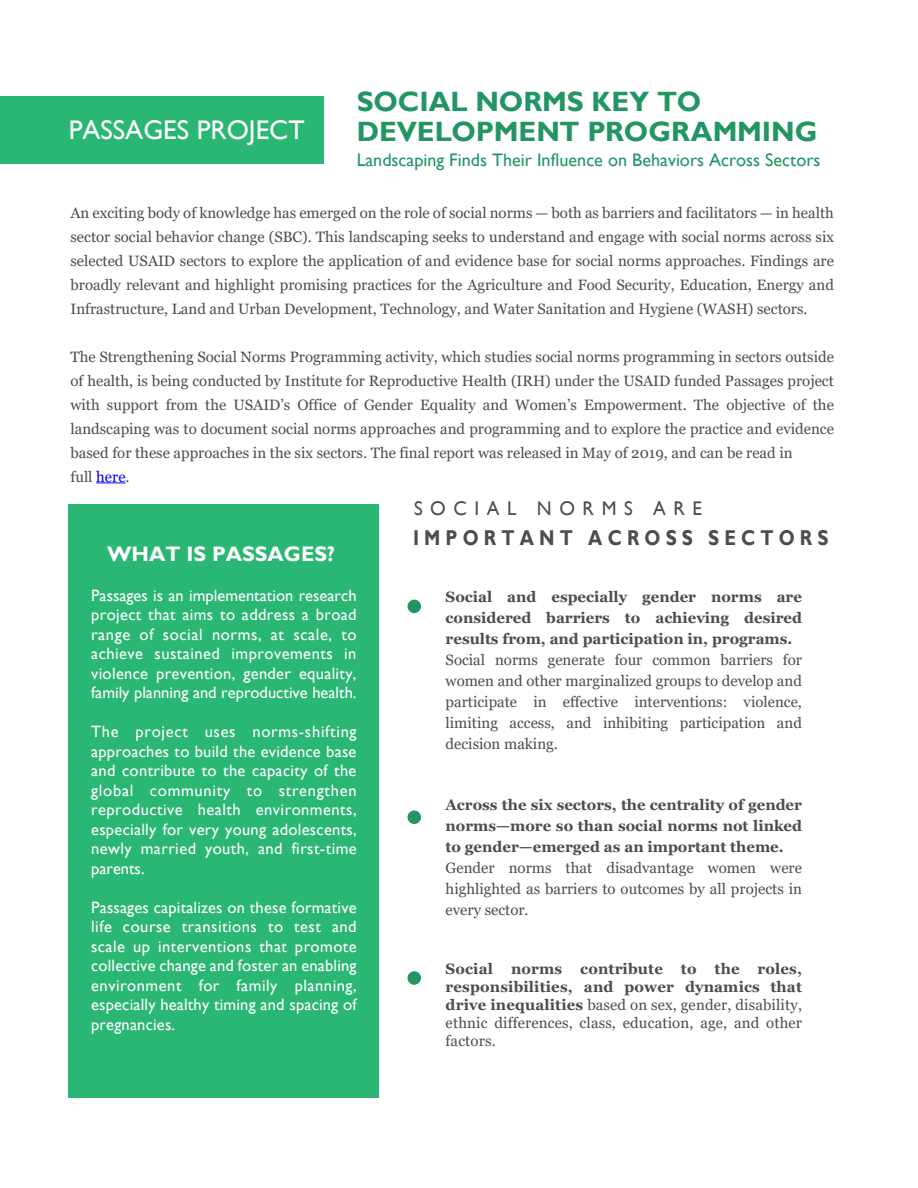
<style>
.page{position:relative;width:918px;height:1188px;background:#fff}
.page>*{position:absolute;margin:0;border:0;box-sizing:border-box;transform-origin:0 0}
.t1{font:700 27.9px/29.5px "Gill Sans";letter-spacing:-.005em;color:#229662}
.t2{font:27px "Gill Sans";color:#fff}
.t3{font:700 21.45px "Gill Sans";letter-spacing:.28em;color:#4d4d4d;scale:.85 1}
.t4{font:700 21px "Gill Sans";color:#fff}
.t5{font:19.8px "Gill Sans";letter-spacing:.4em;color:#4d4d4d;scale:.96 1}
.t6{font:18.15px "Gill Sans";color:#229662}
.t7{font:16.5px/19.5px "Gill Sans";letter-spacing:.01em;color:#fff;text-align:justify}
.t8{font:15px/24px "Georgia";color:#4d4d4d;text-align:justify}
.t9{font:700 15px/18px "Georgia";color:#4d4d4d;text-align:justify}
.s1{color:#00f}
.s2{font-weight:400}
</style>
<div class="page">
<hr style="left:96px;top:483px;width:30px;height:1px;background:#00f">
<div style="left:69px;top:504px;width:310px;height:594px;background:#2ab673"></div>
<div style="left:0;top:97px;width:324px;height:67px;background:#2ab673"></div>
<div style="left:408px;top:600px;width:13px;height:13px;background:#229662;border-radius:50%"></div>
<div style="left:408px;top:811px;width:13px;height:13px;background:#229662;border-radius:50%"></div>
<div style="left:408px;top:971px;width:13px;height:14px;background:#229662;border-radius:50%"></div>
<h2 class="t2" style="left:69px;top:114px;width:237px">PASSAGES PROJECT</h2>
<h1 class="t1" style="left:357px;top:88px;width:462px">SOCIAL NORMS KEY TO<br>DEVELOPMENT PROGRAMMING</h1>
<p class="t6" style="left:357px;top:150px;width:465px">Landscaping Finds Their Influence on Behaviors Across Sectors</p>
<p class="t8" style="left:70px;top:201px;width:765px">An exciting body of knowledge has emerged on the role of social norms — both as barriers and facilitators — in health sector social behavior change (SBC). This landscaping seeks to understand and engage with social norms across six selected USAID sectors to explore the application of and evidence base for social norms approaches. Findings are broadly relevant and highlight promising practices for the Agriculture and Food Security, Education, Energy and Infrastructure, Land and Urban Development, Technology, and Water Sanitation and Hygiene (WASH) sectors.</p>
<p class="t8" style="left:70px;top:345px;width:765px;text-align:left">The Strengthening Social Norms Programming activity, which studies social norms programming in sectors outside of health, is being conducted by Institute for Reproductive Health (IRH) under the USAID funded Passages project with support from the USAID’s Office of Gender Equality and Women’s Empowerment. The objective of the landscaping was to document social norms approaches and programming and to explore the practice and evidence based for these approaches in the six sectors. The final report was released in May of 2019, and can be read in<br>full <span class="s1">here</span>.</p>
<h3 class="t4" style="left:107px;top:541px;width:229px">WHAT IS PASSAGES?</h3>
<p class="t7" style="left:91px;top:586px;width:267px">Passages is an implementation research project that aims to address a broad range of social norms, at scale, to achieve sustained improvements in violence prevention, gender equality, family planning and reproductive health.</p>
<p class="t7" style="left:91px;top:722px;width:267px">The project uses norms-shifting approaches to build the evidence base and contribute to the capacity of the global community to strengthen reproductive health environments, especially for very young adolescents, newly married youth, and first-time parents.</p>
<p class="t7" style="left:91px;top:898px;width:267px">Passages capitalizes on these formative life course transitions to test and scale up interventions that promote collective change and foster an enabling environment for family planning, especially healthy timing and spacing of pregnancies.</p>
<h3 class="t5" style="left:414px;top:497px;width:302px">SOCIAL NORMS ARE</h3>
<h3 class="t3" style="left:413px;top:525px;width:490px">IMPORTANT ACROSS SECTORS</h3>
<p class="t9" style="left:446px;top:587px;width:358px;line-height:21px">Social and especially gender norms are considered barriers to achieving desired results from, and participation in, programs.</p>
<p class="t8" style="left:446px;top:650px;width:358px;line-height:21px">Social norms generate four common barriers for women and other marginalized groups to develop and participate in effective interventions: violence, limiting access, and inhibiting participation and decision making.</p>
<p class="t9" style="left:446px;top:794px;width:358px;line-height:21px">Across the six sectors, the centrality of gender norms—more so than social norms not linked to gender—emerged as an important theme.</p>
<p class="t8" style="left:446px;top:858px;width:358px;line-height:21px">Gender norms that disadvantage women were highlighted as barriers to outcomes by all projects in every sector.</p>
<p class="t9" style="left:446px;top:960px;width:358px">Social norms contribute to the roles, responsibilities, and power dynamics that drive inequalities <span class="s2">based on sex, gender, disability, ethnic differences, class, education, age, and other factors.</span></p>
</div>
